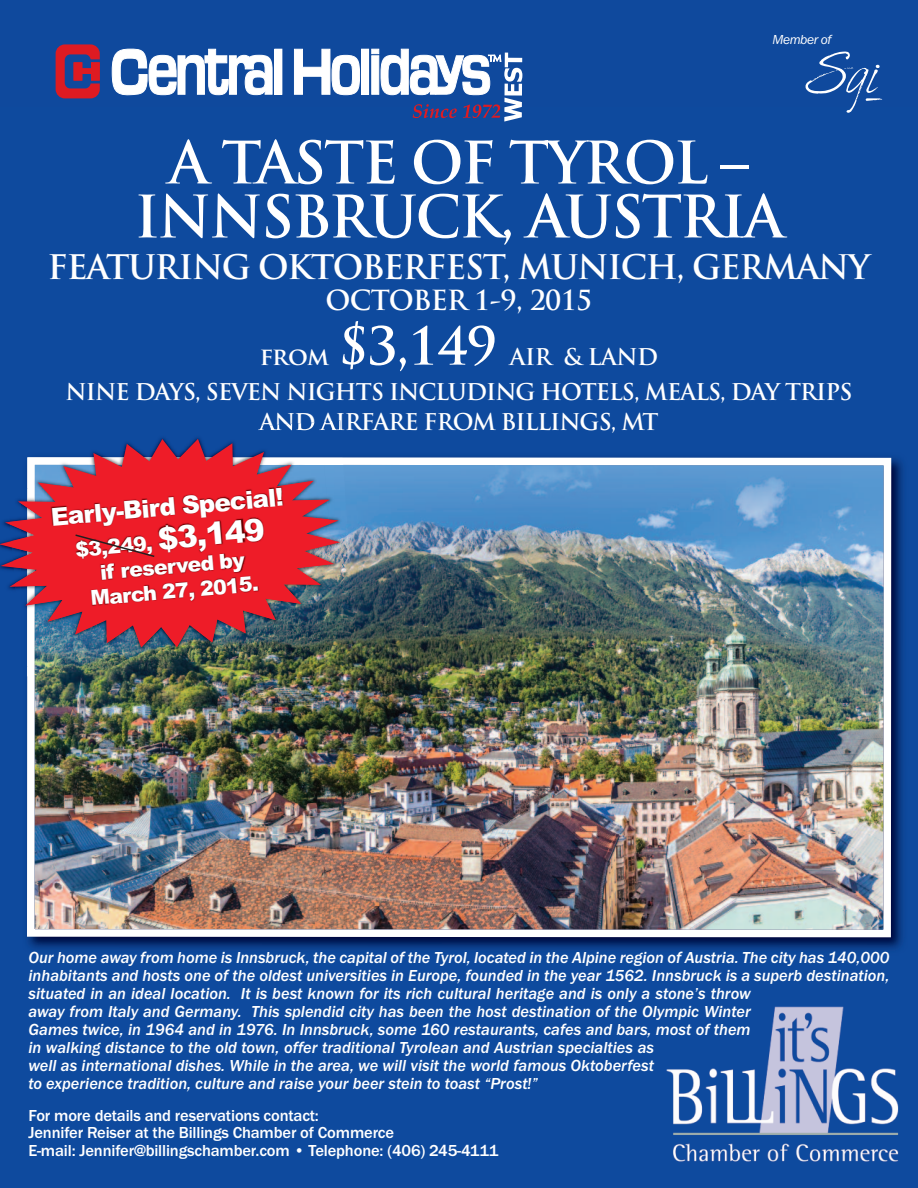
<style>
.page{position:relative;width:918px;height:1188px;background:#0f499d}
.page>*{position:absolute;margin:0;border:0;box-sizing:border-box;transform-origin:0 0}
.t1{font:700 57px/54px "Trajan Pro";letter-spacing:-.04em;color:#fff;text-align:center}
.t2{font:700 51px "Trajan Pro";color:#fff}
.t3{font:700 33px "Trajan Pro";letter-spacing:-.04em;color:#fff}
.t4{font:700 27px "Trajan Pro";letter-spacing:-.025em;color:#fff}
.t5{font:900 24.75px "Arial";color:#fff}
.t6{font:700 22.5px/35.4px "Trajan Pro";letter-spacing:-.04em;color:#fff}
.t7{font:900 20.7px/24.8px "Arial";color:#fff;text-align:center}
.t8{font:italic 500 16.5px/18px "Franklin Gothic";color:#fff}
.t9{font:500 16.5px/17.4px "Franklin Gothic";letter-spacing:-.01em;color:#fff}
.t10{font:italic 13.5px "Franklin Gothic";letter-spacing:-.03em;color:#fff}
.s1{font-size:24px}
.s2{font-size:31.05px}
</style>
<div class="page">
<img style="left:666px;top:1006px;width:233px;height:156px">
<img style="left:28px;top:458px;width:875px;height:492px">
<img style="left:27px;top:457px;width:868px;height:484px">
<svg style="left:111px;top:48px;width:162px;height:48px"></svg>
<div style="left:275px;top:49px;width:7px;height:45px;background:#fff"></div>
<div style="left:274px;top:49px;width:8px;height:46px;border:1px solid #fff"></div>
<div style="left:362px;top:49px;width:7px;height:45px;background:#fff"></div>
<div style="left:361px;top:49px;width:8px;height:46px;border:1px solid #fff"></div>
<svg style="left:294px;top:48px;width:66px;height:47px"></svg>
<svg style="left:56px;top:44px;width:44px;height:54px"></svg>
<svg style="left:371px;top:48px;width:151px;height:74px"></svg>
<svg style="left:805px;top:52px;width:77px;height:61px"></svg>
<img style="left:340px;top:465px;width:16px;height:182px">
<img style="left:258px;top:420px;width:83px;height:10px">
<svg style="left:0;top:439px;width:340px;height:131px"></svg>
<svg style="left:27px;top:666px;width:8px;height:11px"></svg>
<img style="left:35px;top:666px;width:305px;height:10px">
<img style="left:7px;top:489px;width:3px;height:100px">
<img style="left:35px;top:465px;width:305px;height:201px">
<img style="left:10px;top:465px;width:323px;height:182px">
<svg style="left:74px;top:533px;width:82px;height:25px"></svg>
<p class="t10" style="left:772px;top:31px;width:61px">Member of</p>
<h1 class="t1" style="left:134px;top:142px;width:651px">A TASTE OF TYROL –<br>INNSBRUCK, AUSTRIA</h1>
<h3 class="t3" style="left:48px;top:254px;width:824px">FEATURING OKTOBERFEST, MUNICH, GERMANY</h3>
<h3 class="t4" style="left:326px;top:289px;width:268px">OCTOBER 1-9, 2015</h3>
<h2 class="t2" style="left:260px;top:326px;width:239px"><span class="s1">from</span> $3,149</h2>
<h3 class="t6" style="left:65px;top:341px;width:789px;text-indent:444px">AIR &amp; LAND<br>NINE DAYS, SEVEN NIGHTS INCLUDING HOTELS, MEALS, DAY TRIPS</h3>
<h3 class="t6" style="left:259px;top:407px;width:401px">AND AIRFARE FROM BILLINGS, MT</h3>
<h3 class="t5" style="left:50px;top:503px;width:235px;rotate:-5deg">Early-Bird Special!</h3>
<p class="t7" style="left:74px;top:537px;width:192px;rotate:-5deg">$3,249, <span class="s2">$3,149 </span>if reserved by<br>March 27, 2015.</p>
<p class="t8" style="left:28px;top:948px;width:863px">Our home away from home is Innsbruck, the capital of the Tyrol, located in the Alpine region of Austria. The city has 140,000 inhabitants and hosts one of the oldest universities in Europe, founded in the year 1562. Innsbruck is a superb destination, situated in an ideal location. It is best known for its rich cultural heritage and is only a stone’s throw<br>away from Italy and Germany. This splendid city has been the host destination of the Olympic Winter<br>Games twice, in 1964 and in 1976. In Innsbruck, some 160 restaurants, cafes and bars, most of them<br>in walking distance to the old town, offer traditional Tyrolean and Austrian specialties as<br>well as international dishes. While in the area, we will visit the world famous Oktoberfest<br>to experience tradition, culture and raise your beer stein to toast “Prost!”</p>
<p class="t9" style="left:28px;top:1107px;width:472px">For more details and reservations contact:<br>Jennifer Reiser at the Billings Chamber of Commerce<br>E-mail: Jennifer@billingschamber.com • Telephone: (406) 245-4111</p>
</div>
